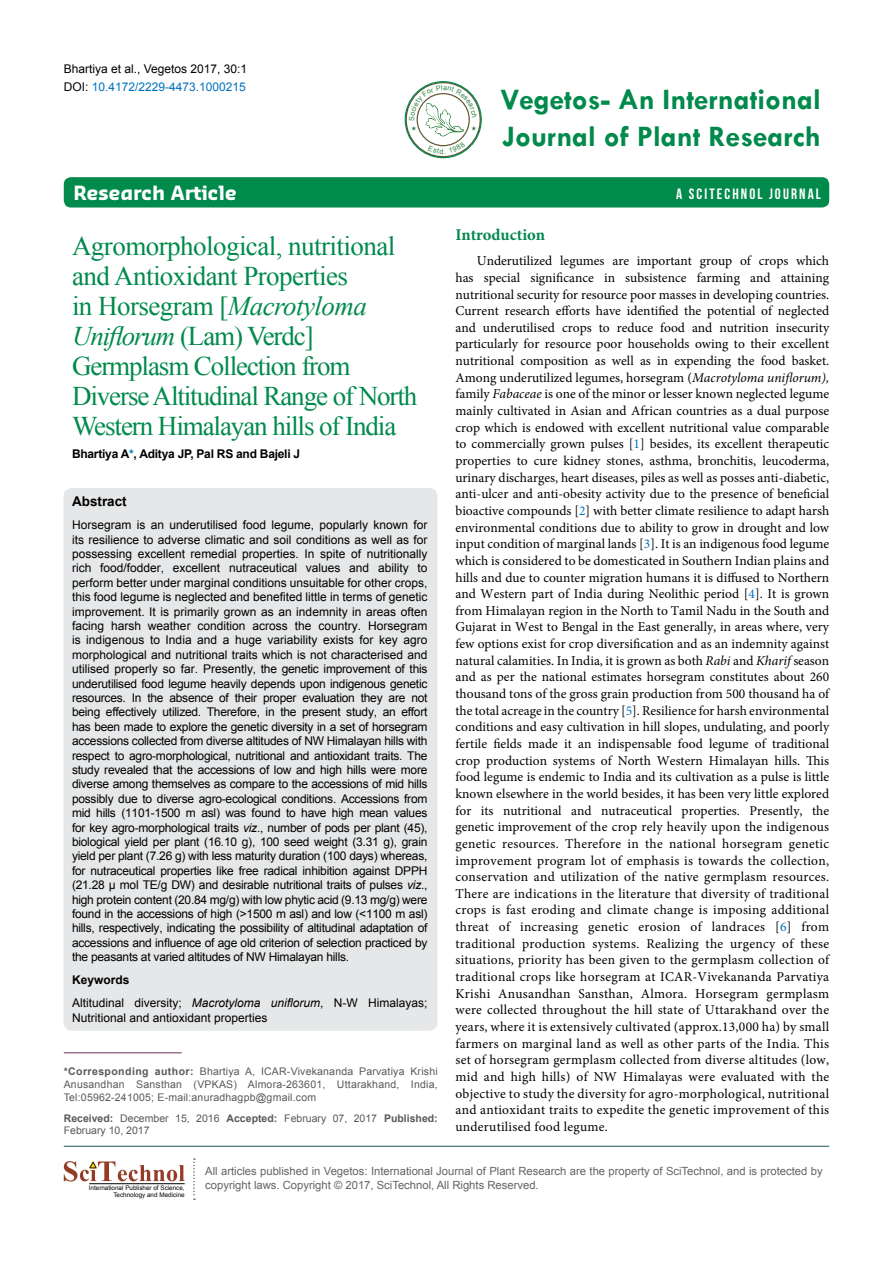
<style>
.page{position:relative;width:893px;height:1263px;background:#fff}
.page>*{position:absolute;margin:0;border:0;box-sizing:border-box;transform-origin:0 0}
.t1{font:700 30px "Tw Cen";color:#008a4b}
.t2{font:27px/30px "Times New Roman";letter-spacing:-.04em;color:#008a4b}
.t3{font:700 19.2px "Sansa";color:#fff}
.t4{font:700 16.5px "Minion Pro";letter-spacing:-.005em;color:#008a4b}
.t5{font:15px "Bebas Neue";letter-spacing:.14em;color:#fff}
.t6{font:13.5px/16.6px "Minion Pro";letter-spacing:.02em;color:#000;text-align:justify}
.t7{font:700 13.5px "Arial";color:#000}
.t8{font:12px/14.4px "Arial";color:#000}
.t9{font:700 12px "Arial";letter-spacing:-.02em;color:#000}
.t10{font:11.25px/13.5px "Arial";color:#636466}
.t11{font:10.5px/12.6px "Arial";letter-spacing:.02em;color:#58595b;text-align:justify}
.t12{font:10.5px/12.6px "Arial";color:#58595b}
.t13{font:6.3px/7.6px "Arial";color:#000;text-align:right}
.s1{color:#0072bc}
.s2{font-style:italic}
.s3{font-weight:700}
</style>
<div class="page">
<div style="left:64px;top:177px;width:765px;height:30px;background:#008a4b;border-radius:7px"></div>
<hr style="left:64px;top:1146px;width:765px;height:1px;background:#1d5557">
<svg style="left:193px;top:1158px;width:2px;height:42px"></svg>
<svg style="left:64px;top:1161px;width:121px;height:20px"></svg>
<hr style="left:89px;top:1183px;width:96px;height:1px;background:#000">
<svg style="left:406px;top:83px;width:74px;height:74px"></svg>
<div style="left:417px;top:94px;width:52px;height:52px;background:#fff;border-radius:50%"></div>
<div style="left:405px;top:81px;width:77px;height:77px;border:1px solid #008a4b;border-radius:50%"></div>
<div style="left:64px;top:488px;width:373px;height:543px;background:#e6e7e8;border-radius:9px"></div>
<hr style="left:64px;top:1052px;width:118px;height:1px;background:#693163">
<svg style="left:428px;top:142px;width:37px;height:12px"></svg>
<svg style="left:409px;top:85px;width:68px;height:51px"></svg>
<p class="t8" style="left:64px;top:60px;width:185px;line-height:18px">Bhartiya et al., Vegetos 2017, 30:1<br>DOI: <span class="s1">10.4172/2229-4473.1000215</span></p>
<h1 class="t1" style="left:500px;top:81px;width:322px">Vegetos- An International</h1>
<h1 class="t1" style="left:502px;top:119px;width:320px">Journal of Plant Research</h1>
<h3 class="t3" style="left:74px;top:181px;width:165px">Research Article</h3>
<p class="t5" style="left:676px;top:186px;width:146px">A SCITECHNOL JOURNAL</p>
<h2 class="t2" style="left:72px;top:231px;width:347px">Agromorphological, nutritional and Antioxidant Properties<br>in Horsegram [<span class="s2">Macrotyloma<br>Uniflorum</span> (Lam) Verdc]<br>Germplasm Collection from<br>Diverse Altitudinal Range of North<br>Western Himalayan hills of India</h2>
<p class="t9" style="left:72px;top:446px;width:230px">Bhartiya A<span class="s1">*</span>, Aditya JP, Pal RS and Bajeli J</p>
<p class="t7" style="left:72px;top:493px;width:56px">Abstract</p>
<p class="t8" style="left:72px;top:518px;width:357px;text-align:justify">Horsegram is an underutilised food legume, popularly known for its resilience to adverse climatic and soil conditions as well as for possessing excellent remedial properties. In spite of nutritionally rich food/fodder, excellent nutraceutical values and ability to perform better under marginal conditions unsuitable for other crops, this food legume is neglected and benefited little in terms of genetic improvement. It is primarily grown as an indemnity in areas often facing harsh weather condition across the country. Horsegram is indigenous to India and a huge variability exists for key agro morphological and nutritional traits which is not characterised and utilised properly so far. Presently, the genetic improvement of this underutilised food legume heavily depends upon indigenous genetic resources. In the absence of their proper evaluation they are not being effectively utilized. Therefore, in the present study, an effort has been made to explore the genetic diversity in a set of horsegram accessions collected from diverse altitudes of NW Himalayan hills with respect to agro-morphological, nutritional and antioxidant traits. The study revealed that the accessions of low and high hills were more diverse among themselves as compare to the accessions of mid hills possibly due to diverse agro-ecological conditions. Accessions from mid hills (1101-1500 m asl) was found to have high mean values for key agro-morphological traits <span class="s2">viz</span>., number of pods per plant (45), biological yield per plant (16.10 g), 100 seed weight (3.31 g), grain yield per plant (7.26 g) with less maturity duration (100 days) whereas, for nutraceutical properties like free radical inhibition against DPPH (21.28 µ mol TE/g DW) and desirable nutritional traits of pulses <span class="s2">viz</span>., high protein content (20.84 mg/g) with low phytic acid (9.13 mg/g) were found in the accessions of high (&gt;1500 m asl) and low (&lt;1100 m asl) hills, respectively, indicating the possibility of altitudinal adaptation of accessions and influence of age old criterion of selection practiced by the peasants at varied altitudes of NW Himalayan hills.</p>
<p class="t8" style="left:72px;top:968px;width:357px;line-height:23px"><span class="s3">Keywords<br></span>Altitudinal diversity; <span class="s2">Macrotyloma uniflorum</span>, N-W Himalayas;</p>
<p class="t8" style="left:72px;top:1010px;width:197px">Nutritional and antioxidant properties</p>
<p class="t11" style="left:64px;top:1065px;width:375px"><span class="s3">*Corresponding author:</span> Bhartiya A, ICAR-Vivekananda Parvatiya Krishi Anusandhan Sansthan (VPKAS) Almora-263601, Uttarakhand, India, Tel:05962-241005; E-mail:anuradhagpb@gmail.com</p>
<p class="t12" style="left:64px;top:1112px;width:375px"><span class="s3">Received:</span> December 15, 2016 <span class="s3">Accepted:</span> February 07, 2017 <span class="s3">Published:<br></span>February 10, 2017</p>
<p class="t4" style="left:455px;top:223px;width:91px">Introduction</p>
<p class="t6" style="left:455px;top:253px;width:375px;text-indent:21px">Underutilized legumes are important group of crops which has special significance in subsistence farming and attaining nutritional security for resource poor masses in developing countries.<br>Current research efforts have identified the potential of neglected and underutilised crops to reduce food and nutrition insecurity particularly for resource poor households owing to their excellent nutritional composition as well as in expending the food basket.<br>Among underutilized legumes, horsegram (<span class="s2">Macrotyloma uniflorum), </span>family <span class="s2">Fabaceae</span> is one of the minor or lesser known neglected legume mainly cultivated in Asian and African countries as a dual purpose crop which is endowed with excellent nutritional value comparable to commercially grown pulses [<span class="s1">1</span>] besides, its excellent therapeutic properties to cure kidney stones, asthma, bronchitis, leucoderma, urinary discharges, heart diseases, piles as well as posses anti-diabetic, anti-ulcer and anti-obesity activity due to the presence of beneficial bioactive compounds [<span class="s1">2</span>] with better climate resilience to adapt harsh environmental conditions due to ability to grow in drought and low input condition of marginal lands [<span class="s1">3</span>]. It is an indigenous food legume which is considered to be domesticated in Southern Indian plains and hills and due to counter migration humans it is diffused to Northern and Western part of India during Neolithic period [<span class="s1">4</span>]. It is grown from Himalayan region in the North to Tamil Nadu in the South and Gujarat in West to Bengal in the East generally, in areas where, very few options exist for crop diversification and as an indemnity against natural calamities. In India, it is grown as both <span class="s2">Rabi</span> and <span class="s2">Kharif</span> season and as per the national estimates horsegram constitutes about 260 thousand tons of the gross grain production from 500 thousand ha of the total acreage in the country [<span class="s1">5</span>]. Resilience for harsh environmental conditions and easy cultivation in hill slopes, undulating, and poorly fertile fields made it an indispensable food legume of traditional crop production systems of North Western Himalayan hills. This food legume is endemic to India and its cultivation as a pulse is little known elsewhere in the world besides, it has been very little explored for its nutritional and nutraceutical properties. Presently, the genetic improvement of the crop rely heavily upon the indigenous genetic resources. Therefore in the national horsegram genetic improvement program lot of emphasis is towards the collection, conservation and utilization of the native germplasm resources.<br>There are indications in the literature that diversity of traditional crops is fast eroding and climate change is imposing additional threat of increasing genetic erosion of landraces [<span class="s1">6</span>] from traditional production systems. Realizing the urgency of these situations, priority has been given to the germplasm collection of traditional crops like horsegram at ICAR-Vivekananda Parvatiya Krishi Anusandhan Sansthan, Almora. Horsegram germplasm were collected throughout the hill state of Uttarakhand over the years, where it is extensively cultivated (approx.13,000 ha) by small farmers on marginal land as well as other parts of the India. This set of horsegram germplasm collected from diverse altitudes (low, mid and high hills) of NW Himalayas were evaluated with the objective to study the diversity for agro-morphological, nutritional and antioxidant traits to expedite the genetic improvement of this underutilised food legume.</p>
<p class="t13" style="left:89px;top:1184px;width:97px">International Publisher of Science,<br>Technology and Medicine</p>
<p class="t10" style="left:205px;top:1165px;width:619px">All articles published in Vegetos: International Journal of Plant Research are the property of SciTechnol, and is protected by copyright laws. Copyright © 2017, SciTechnol, All Rights Reserved.</p>
</div>
